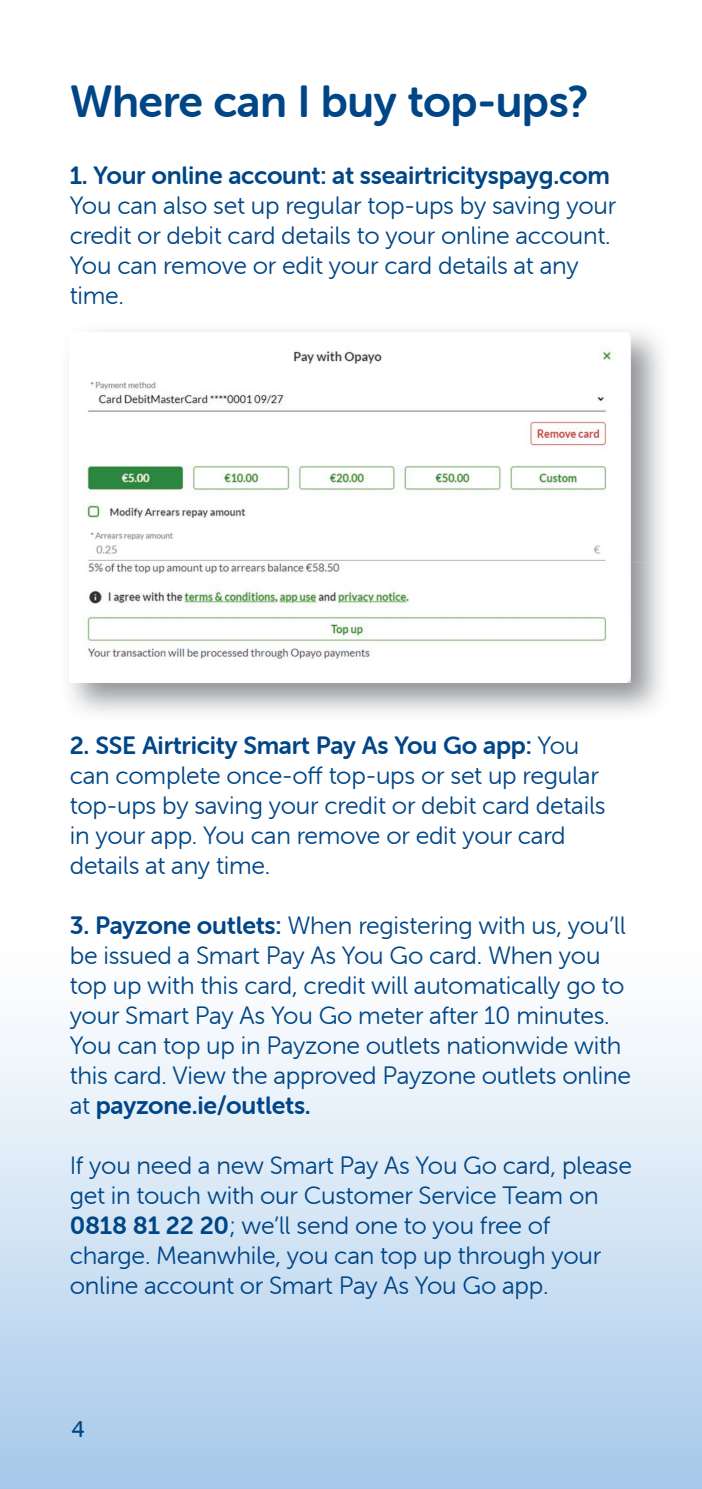
<style>
.page{position:relative;width:702px;height:1489px;background:#fff}
.page>*{position:absolute;margin:0;border:0;box-sizing:border-box;transform-origin:0 0}
.t1{font:45px "Museo Sans Rounded 700";letter-spacing:-.01em;color:#004687}
.t2{font:25px/30px "Museo Sans Rounded 300";letter-spacing:-.01em;color:#004687}
.t3{font:25px "Museo Sans Rounded 700";letter-spacing:-.01em;color:#004687}
.t4{font:22.5px "Museo Sans Rounded 500";color:#004687}
.s1{font-family:"Museo Sans Rounded 300"}
.s2{font-family:"Museo Sans Rounded 700"}
</style>
<div class="page">
<img style="left:64px;top:331px;width:603px;height:387px">
<img style="left:70px;top:332px;width:560px;height:350px">
<h1 class="t1" style="left:70px;top:76px;width:520px">Where can I buy top-ups?</h1>
<p class="t3" style="left:70px;top:161px;width:541px">1. Your online account: at sseairtricityspayg.com</p>
<p class="t2" style="left:70px;top:190px;width:548px">You can also set up regular top-ups by saving your credit or debit card details to your online account.<br>You can remove or edit your card details at any time.</p>
<p class="t3" style="left:70px;top:731px;width:511px">2. SSE Airtricity Smart Pay As You Go app: <span class="s1">You</span></p>
<p class="t2" style="left:70px;top:760px;width:537px">can complete once-off top-ups or set up regular top-ups by saving your credit or debit card details in your app. You can remove or edit your card details at any time.</p>
<p class="t2" style="left:70px;top:910px;width:562px"><span class="s2">3. Payzone outlets:</span> When registering with us, you’ll be issued a Smart Pay As You Go card. When you top up with this card, credit will automatically go to your Smart Pay As You Go meter after 10 minutes.<br>You can top up in Payzone outlets nationwide with this card. View the approved Payzone outlets online</p>
<p class="t3" style="left:70px;top:1091px;width:243px"><span class="s1">at</span> payzone.ie/outlets.</p>
<p class="t2" style="left:70px;top:1150px;width:564px">If you need a new Smart Pay As You Go card, please get in touch with our Customer Service Team on <span class="s2">0818 81 22 20</span>; we’ll send one to you free of charge. Meanwhile, you can top up through your online account or Smart Pay As You Go app.</p>
<p class="t4" style="left:72px;top:1416px;width:15px">4</p>
</div>
